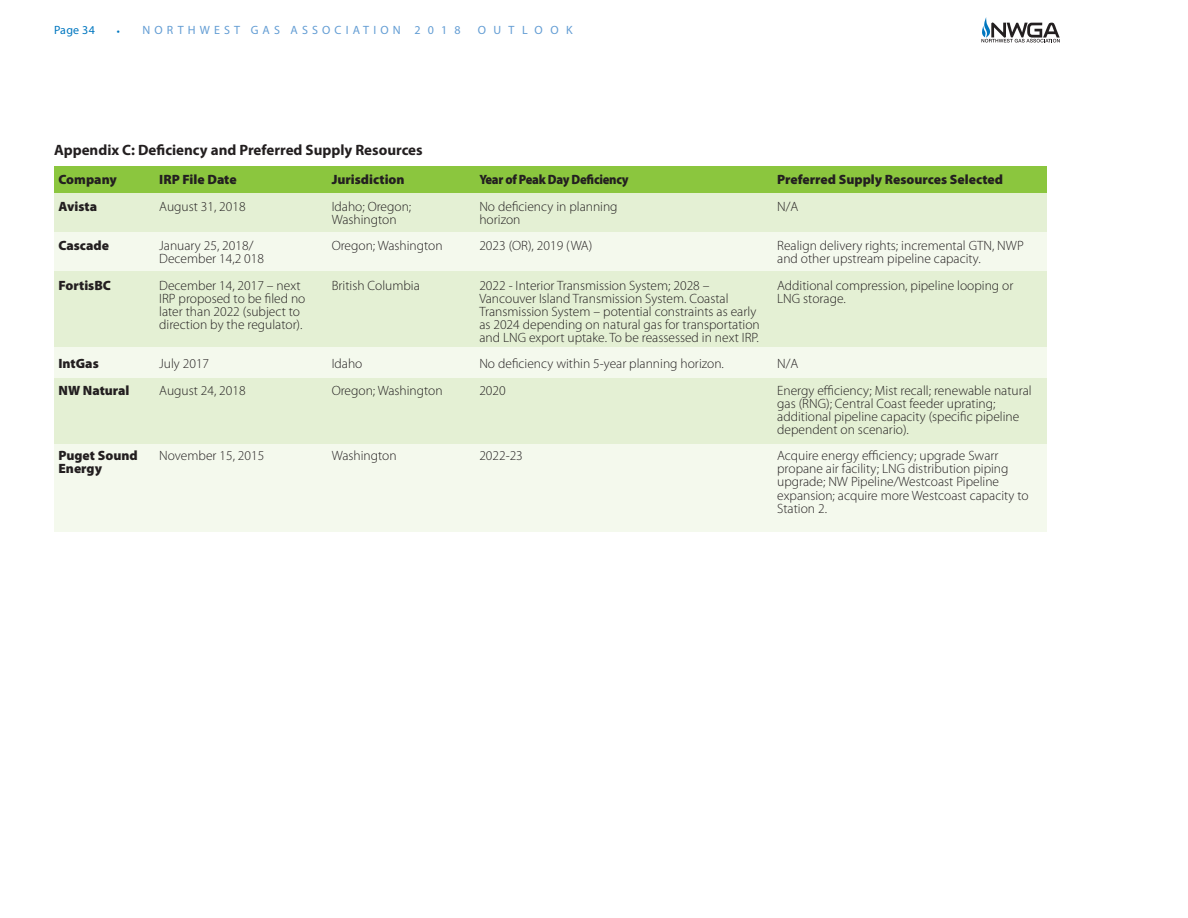
<style>
.page{position:relative;width:1188px;height:918px;background:#fff}
.page>*{position:absolute;margin:0;border:0;box-sizing:border-box;transform-origin:0 0}
.t1{font:700 15px "Myriad Pro";color:#231f20}
.Paragraph_Style_1{font:300 13.5px/13.2px "Myriad Pro";color:#231f20}
.Paragraph_Style_1-2{font:900 13.5px/13.2px "Myriad Pro";color:#231f20}
.Paragraph_Style_1-3{font:900 13.5px "Myriad Pro";letter-spacing:-.02em;color:#231f20;scale:.92 1}
.t2{font:12px "Myriad Pro";letter-spacing:.345em;color:#639dd4}
.t3{font:12px "Myriad Pro";letter-spacing:.62em;color:#639dd4}
.t4{font:12px "Myriad Pro";letter-spacing:.02em;color:#0077c0}
.s1{font-weight:700;font-size:9px;color:#0077c0}
</style>
<div class="page">
<svg style="left:981px;top:17px;width:79px;height:25px"></svg>
<div style="left:54px;top:169px;width:992px;height:362px;background:#e4f0d4"></div>
<div style="left:54px;top:166px;width:992px;height:27px;background:#8bc63e"></div>
<div style="left:54px;top:233px;width:1012px;height:38px;background:#f4f9ed"></div>
<div style="left:54px;top:347px;width:1053px;height:31px;background:#f4f9ed"></div>
<div style="left:54px;top:444px;width:993px;height:88px;background:#f4f9ed"></div>
<p class="t4" style="left:54px;top:22px;width:42px">Page 34</p>
<p class="t2" style="left:117px;top:22px;width:345px"><span class="s1">•</span> NORTHWEST GAS ASSOCIATION 2 0 1 8</p>
<p class="t3" style="left:478px;top:22px;width:96px">OUTLOOK</p>
<p class="t1" style="left:54px;top:140px;width:370px">Appendix C: Deficiency and Preferred Supply Resources</p>
<p class="Paragraph_Style_1-2" style="left:58px;top:173px;width:60px">Company</p>
<p class="Paragraph_Style_1-2" style="left:58px;top:200px;width:40px">Avista</p>
<p class="Paragraph_Style_1-2" style="left:58px;top:239px;width:52px">Cascade</p>
<p class="Paragraph_Style_1-2" style="left:58px;top:278px;width:54px">FortisBC</p>
<p class="Paragraph_Style_1-2" style="left:159px;top:173px;width:79px">IRP File Date</p>
<p class="Paragraph_Style_1" style="left:159px;top:200px;width:88px">August 31, 2018</p>
<p class="Paragraph_Style_1" style="left:159px;top:239px;width:106px">January 25, 2018/<br>December 14,2 018</p>
<p class="Paragraph_Style_1" style="left:159px;top:279px;width:148px">December 14, 2017 – next<br>IRP proposed to be filed no later than 2022 (subject to direction by the regulator).</p>
<p class="Paragraph_Style_1" style="left:159px;top:357px;width:51px">July 2017</p>
<p class="Paragraph_Style_1" style="left:159px;top:384px;width:88px">August 24, 2018</p>
<p class="Paragraph_Style_1-2" style="left:332px;top:173px;width:74px">Jurisdiction</p>
<p class="Paragraph_Style_1" style="left:332px;top:200px;width:81px">Idaho; Oregon;</p>
<p class="Paragraph_Style_1" style="left:332px;top:213px;width:67px">Washington</p>
<p class="Paragraph_Style_1" style="left:332px;top:239px;width:113px">Oregon; Washington</p>
<p class="Paragraph_Style_1" style="left:332px;top:279px;width:90px">British Columbia</p>
<p class="Paragraph_Style_1" style="left:332px;top:357px;width:32px">Idaho</p>
<p class="Paragraph_Style_1" style="left:332px;top:384px;width:113px">Oregon; Washington</p>
<p class="Paragraph_Style_1-2" style="left:58px;top:357px;width:42px">IntGas</p>
<p class="Paragraph_Style_1-2" style="left:58px;top:383px;width:73px">NW Natural</p>
<p class="Paragraph_Style_1-2" style="left:58px;top:449px;width:81px">Puget Sound<br>Energy</p>
<p class="Paragraph_Style_1" style="left:159px;top:449px;width:107px">November 15, 2015</p>
<p class="Paragraph_Style_1" style="left:332px;top:449px;width:67px">Washington</p>
<p class="Paragraph_Style_1-3" style="left:479px;top:172px;width:164px">Year of Peak Day Deficiency</p>
<p class="Paragraph_Style_1" style="left:479px;top:200px;width:140px">No deficiency in planning</p>
<p class="Paragraph_Style_1" style="left:479px;top:213px;width:43px">horizon</p>
<p class="Paragraph_Style_1" style="left:479px;top:239px;width:115px">2023 (OR), 2019 (WA)</p>
<p class="Paragraph_Style_1" style="left:479px;top:279px;width:282px">2022 - Interior Transmission System; 2028 – Vancouver Island Transmission System. Coastal Transmission System – potential constraints as early as 2024 depending on natural gas for transportation and LNG export uptake. To be reassessed in next IRP.</p>
<p class="Paragraph_Style_1" style="left:479px;top:357px;width:246px">No deficiency within 5-year planning horizon.</p>
<p class="Paragraph_Style_1" style="left:479px;top:384px;width:28px">2020</p>
<p class="Paragraph_Style_1" style="left:479px;top:449px;width:45px">2022-23</p>
<p class="Paragraph_Style_1-2" style="left:777px;top:173px;width:227px">Preferred Supply Resources Selected</p>
<p class="Paragraph_Style_1" style="left:777px;top:200px;width:23px">N/A</p>
<p class="Paragraph_Style_1" style="left:777px;top:239px;width:248px">Realign delivery rights; incremental GTN, NWP and other upstream pipeline capacity.</p>
<p class="Paragraph_Style_1" style="left:777px;top:279px;width:238px">Additional compression, pipeline looping or<br>LNG storage.</p>
<p class="Paragraph_Style_1" style="left:777px;top:357px;width:23px">N/A</p>
<p class="Paragraph_Style_1" style="left:777px;top:384px;width:256px">Energy efficiency; Mist recall; renewable natural gas (RNG); Central Coast feeder uprating; additional pipeline capacity (specific pipeline dependent on scenario).</p>
<p class="Paragraph_Style_1" style="left:777px;top:449px;width:253px">Acquire energy efficiency; upgrade Swarr propane air facility; LNG distribution piping upgrade; NW Pipeline/Westcoast Pipeline expansion; acquire more Westcoast capacity to Station 2.</p>
</div>
